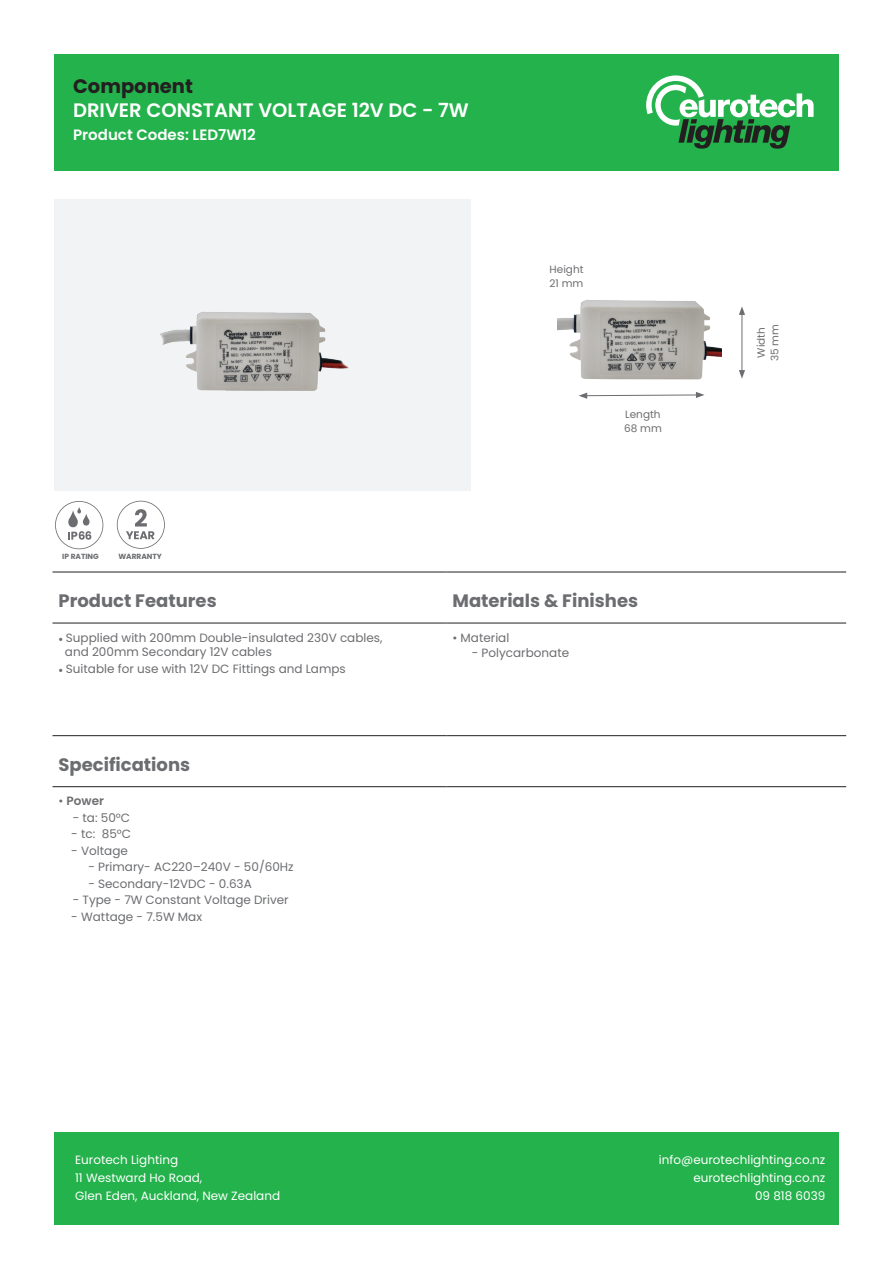
<style>
.page{position:relative;width:893px;height:1263px;background:#fff}
.page>*{position:absolute;margin:0;border:0;box-sizing:border-box;transform-origin:0 0}
.t1{font:600 19.5px "Poppins";color:#fff}
.t2{font:700 19.5px "Poppins";color:#231f20}
.t3{font:700 18px "Poppins";color:#6c6d70}
.t4{font:600 15px "Poppins";color:#fff}
.t5{font:12px/14.4px "Poppins";color:#6c6d70}
.t6{font:12px/18px "Poppins";color:#fff}
.t7{font:600 12px "Poppins";color:#6c6d70}
.Measurements{font:10.5px "Poppins";color:#6c6d70}
.Icon_Labels{font:700 7.5px "Poppins";color:#6c6d70}
.s1{font-family:"Minion Pro"}
.s2{font-weight:400}
</style>
<div class="page">
<div style="left:54px;top:54px;width:785px;height:116px;background:#23b24b"></div>
<div style="left:54px;top:1132px;width:785px;height:93px;background:#23b24b"></div>
<svg style="left:646px;top:75px;width:168px;height:74px"></svg>
<div style="left:54px;top:199px;width:417px;height:292px;background:#f2f3f4"></div>
<hr style="left:53px;top:572px;width:393px;height:1px;background:#231f20">
<hr style="left:446px;top:572px;width:400px;height:1px;background:#231f20">
<hr style="left:53px;top:623px;width:393px;height:1px;background:#231f20">
<hr style="left:446px;top:623px;width:400px;height:1px;background:#231f20">
<hr style="left:53px;top:735px;width:393px;height:1px;background:#231f20">
<hr style="left:446px;top:735px;width:400px;height:1px;background:#231f20">
<hr style="left:53px;top:786px;width:393px;height:1px;background:#231f20">
<hr style="left:446px;top:786px;width:400px;height:1px;background:#231f20">
<svg style="left:117px;top:501px;width:48px;height:48px"></svg>
<svg style="left:55px;top:501px;width:48px;height:48px"></svg>
<img style="left:160px;top:311px;width:189px;height:80px">
<img style="left:557px;top:300px;width:165px;height:80px">
<svg style="left:579px;top:392px;width:125px;height:7px"></svg>
<hr style="left:742px;top:312px;width:1px;height:60px;background:#6c6d70">
<svg style="left:739px;top:306px;width:6px;height:9px"></svg>
<svg style="left:739px;top:370px;width:6px;height:9px"></svg>
<p class="t2" style="left:73px;top:74px;width:121px">Component</p>
<p class="t1" style="left:73px;top:99px;width:397px">DRIVER CONSTANT VOLTAGE 12V DC - 7W</p>
<p class="t4" style="left:73px;top:126px;width:184px">Product Codes: LED7W12</p>
<p class="Measurements" style="left:550px;top:263px;width:35px">Height</p>
<p class="Measurements" style="left:550px;top:277px;width:35px">21 mm</p>
<p class="Measurements" style="left:625px;top:408px;width:37px">Length</p>
<p class="Measurements" style="left:624px;top:422px;width:39px">68 mm</p>
<p class="Icon_Labels" style="left:62px;top:552px;width:38px">IP RATING</p>
<p class="Icon_Labels" style="left:118px;top:552px;width:45px">WARRANTY</p>
<p class="t3" style="left:59px;top:590px;width:160px">Product Features</p>
<p class="t3" style="left:452px;top:590px;width:187px">Materials &amp; Finishes</p>
<p class="t5" style="left:65px;top:630px;width:319px;text-indent:-6px"><span class="s1">•</span> Supplied with 200mm Double-insulated 230V cables, and 200mm Secondary 12V cables</p>
<p class="t5" style="left:59px;top:661px;width:289px"><span class="s1">•</span> Suitable for use with 12V DC Fittings and Lamps</p>
<p class="t5" style="left:452px;top:630px;width:58px">• Material</p>
<p class="t5" style="left:472px;top:645px;width:99px">- Polycarbonate</p>
<p class="t3" style="left:59px;top:754px;width:133px">Specifications</p>
<p class="t7" style="left:59px;top:794px;width:47px"><span class="s2">•</span> Power</p>
<p class="t5" style="left:73px;top:810px;width:59px">- ta: 50°C</p>
<p class="t5" style="left:71px;top:827px;width:61px">- tc: 85°C</p>
<p class="t5" style="left:71px;top:843px;width:58px">- Voltage</p>
<p class="t5" style="left:88px;top:860px;width:207px">- Primary- AC220–240V - 50/60Hz</p>
<p class="t5" style="left:88px;top:876px;width:165px">- Secondary-12VDC - 0.63A</p>
<p class="t5" style="left:73px;top:893px;width:217px">- Type - 7W Constant Voltage Driver</p>
<p class="t5" style="left:71px;top:909px;width:132px">- Wattage - 7.5W Max</p>
<p class="Measurements" style="left:755px;top:358px;width:32px;rotate:-90deg">Width</p>
<p class="Measurements" style="left:769px;top:361px;width:39px;rotate:-90deg">35 mm</p>
<p class="t6" style="left:75px;top:1151px;width:207px">Eurotech Lighting<br>11 Westward Ho Road,<br>Glen Eden, Auckland, New Zealand</p>
<p class="t6" style="left:659px;top:1151px;width:168px;text-align:right">info@eurotechlighting.co.nz eurotechlighting.co.nz<br>09 818 6039</p>
</div>
